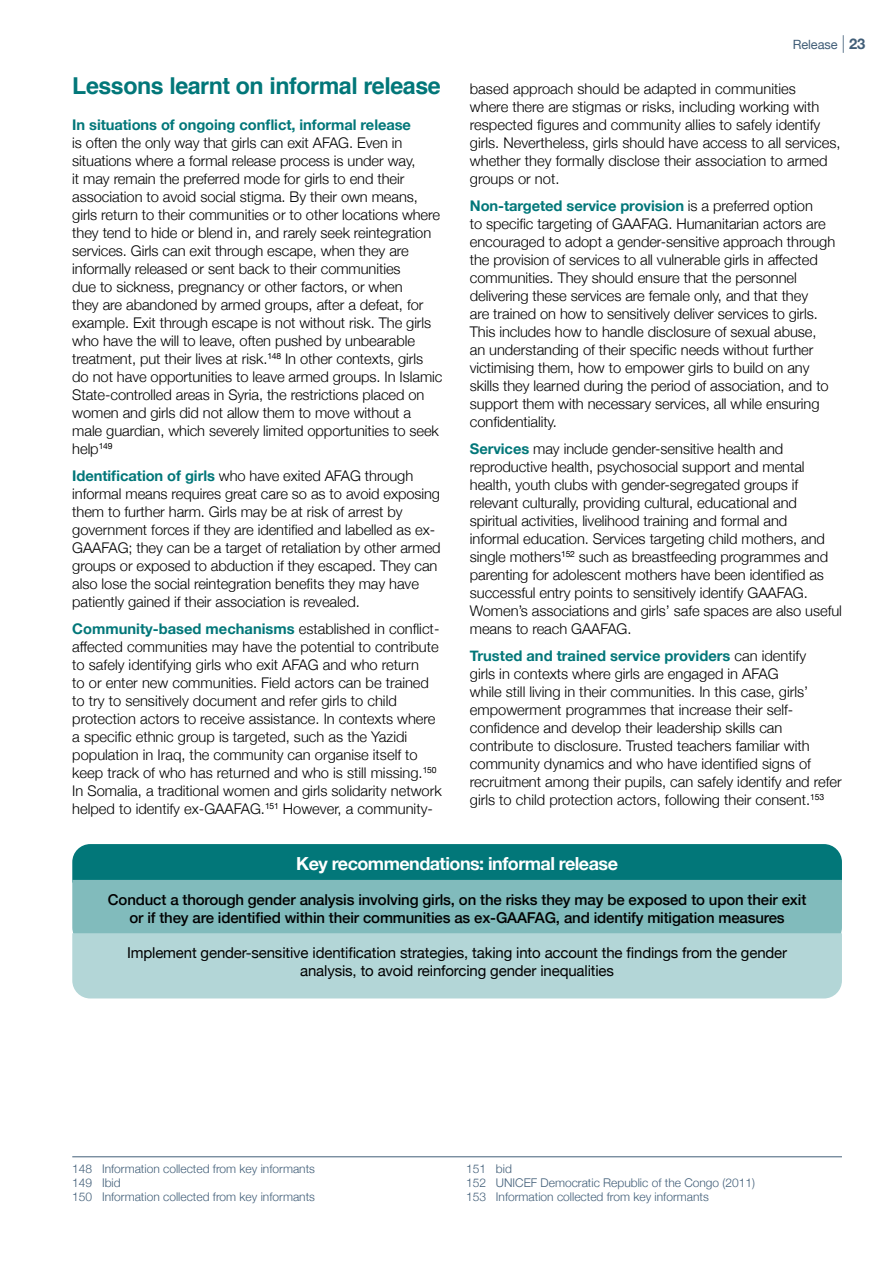
<style>
.page{position:relative;width:893px;height:1263px;background:#fff}
.page>*{position:absolute;margin:0;border:0;box-sizing:border-box;transform-origin:0 0}
.level_1_section_3{font:700 23.25px "Helvetica";letter-spacing:-.02em;color:#027779}
.key_recommendations{font:700 18px "Helvetica Neue";letter-spacing:-.03em;color:#fff}
.kety_recommendations{font:500 15px/18px "Helvetica Neue";letter-spacing:-.01em;color:#000;text-align:center}
.key_recomendations_3{font:15px/18px "Helvetica Neue";letter-spacing:-.01em;color:#000;text-align:center}
.Oskar_-_body_text{font:300 14.7px/18px "Helvetica Neue";letter-spacing:-.005em;color:#000}
.contents_-_level_2{font:12.75px "Helvetica Neue";letter-spacing:-.005em;color:#415e78}
.t1{font:300 12px "Helvetica Neue";color:#415e78}
.s1{font-weight:700;color:#027779}
.s2{font-weight:300;font-size:17.7px}
.s3{font-weight:700;font-size:14.7px}
</style>
<div class="page">
<div style="left:72px;top:844px;width:770px;height:36px;background:#027779"></div>
<div style="left:72px;top:880px;width:770px;height:53px;background:#81bbbc"></div>
<div style="left:72px;top:933px;width:770px;height:65px;background:#b3d6d7"></div>
<hr style="left:72px;top:1156px;width:770px;height:1px;background:#415e78">
<p class="level_1_section_3" style="left:72px;top:67px;width:370px">Lessons learnt on informal release</p>
<p class="Oskar_-_body_text" style="left:72px;top:114px;width:372px"><span class="s1">In situations of ongoing conflict, informal release<br></span>is often the only way that girls can exit AFAG. Even in situations where a formal release process is under way,<br>it may remain the preferred mode for girls to end their association to avoid social stigma. By their own means, girls return to their communities or to other locations where they tend to hide or blend in, and rarely seek reintegration services. Girls can exit through escape, when they are informally released or sent back to their communities<br>due to sickness, pregnancy or other factors, or when<br>they are abandoned by armed groups, after a defeat, for example. Exit through escape is not without risk. The girls who have the will to leave, often pushed by unbearable treatment, put their lives at risk.<sup>148</sup> In other contexts, girls do not have opportunities to leave armed groups. In Islamic State-controlled areas in Syria, the restrictions placed on women and girls did not allow them to move without a male guardian, which severely limited opportunities to seek help<sup>149</sup></p>
<p class="Oskar_-_body_text" style="left:72px;top:465px;width:370px"><span class="s1">Identification of girls</span> who have exited AFAG through informal means requires great care so as to avoid exposing them to further harm. Girls may be at risk of arrest by government forces if they are identified and labelled as ex-GAAFAG; they can be a target of retaliation by other armed groups or exposed to abduction if they escaped. They can also lose the social reintegration benefits they may have patiently gained if their association is revealed.</p>
<p class="Oskar_-_body_text" style="left:72px;top:618px;width:371px"><span class="s1">Community-based mechanisms</span> established in conflict&shy;affected communities may have the potential to contribute to safely identifying girls who exit AFAG and who return<br>to or enter new communities. Field actors can be trained to try to sensitively document and refer girls to child protection actors to receive assistance. In contexts where a specific ethnic group is targeted, such as the Yazidi population in Iraq, the community can organise itself to keep track of who has returned and who is still missing.<sup>150<br></sup>In Somalia, a traditional women and girls solidarity network helped to identify ex-GAAFAG.<sup>151</sup> However, a community-</p>
<p class="contents_-_level_2" style="left:793px;top:35px;width:74px">Release <span class="s2">|</span> <span class="s3">23</span></p>
<p class="Oskar_-_body_text" style="left:470px;top:78px;width:372px">based approach should be adapted in communities<br>where there are stigmas or risks, including working with respected figures and community allies to safely identify girls. Nevertheless, girls should have access to all services, whether they formally disclose their association to armed groups or not.</p>
<p class="Oskar_-_body_text" style="left:470px;top:195px;width:367px"><span class="s1">Non-targeted service provision</span> is a preferred option<br>to specific targeting of GAAFAG. Humanitarian actors are encouraged to adopt a gender-sensitive approach through the provision of services to all vulnerable girls in affected communities. They should ensure that the personnel delivering these services are female only, and that they<br>are trained on how to sensitively deliver services to girls.<br>This includes how to handle disclosure of sexual abuse, an understanding of their specific needs without further victimising them, how to empower girls to build on any skills they learned during the period of association, and to support them with necessary services, all while ensuring confidentiality.</p>
<p class="Oskar_-_body_text" style="left:470px;top:438px;width:374px"><span class="s1">Services</span> may include gender-sensitive health and reproductive health, psychosocial support and mental health, youth clubs with gender-segregated groups if relevant culturally, providing cultural, educational and spiritual activities, livelihood training and formal and<br>informal education. Services targeting child mothers, and single mothers<sup>152</sup> such as breastfeeding programmes and parenting for adolescent mothers have been identified as successful entry points to sensitively identify GAAFAG.<br>Women’s associations and girls’ safe spaces are also useful means to reach GAAFAG.</p>
<p class="Oskar_-_body_text" style="left:470px;top:645px;width:373px"><span class="s1">Trusted and trained service providers</span> can identify<br>girls in contexts where girls are engaged in AFAG<br>while still living in their communities. In this case, girls’ empowerment programmes that increase their self&shy;confidence and develop their leadership skills can contribute to disclosure. Trusted teachers familiar with community dynamics and who have identified signs of recruitment among their pupils, can safely identify and refer girls to child protection actors, following their consent.<sup>153</sup></p>
<p class="key_recommendations" style="left:296px;top:849px;width:323px">Key recommendations: informal release</p>
<p class="kety_recommendations" style="left:108px;top:889px;width:700px">Conduct a thorough gender analysis involving girls, on the risks they may be exposed to upon their exit or if they are identified within their communities as ex-GAAFAG, and identify mitigation measures</p>
<p class="key_recomendations_3" style="left:127px;top:945px;width:662px">Implement gender-sensitive identification strategies, taking into account the findings from the gender analysis, to avoid reinforcing gender inequalities</p>
<p class="t1" style="left:72px;top:1159px;width:244px">148 Information collected from key informants</p>
<p class="t1" style="left:72px;top:1173px;width:50px">149 Ibid</p>
<p class="t1" style="left:72px;top:1187px;width:244px">150 Information collected from key informants</p>
<p class="t1" style="left:466px;top:1159px;width:47px">151 bid</p>
<p class="t1" style="left:466px;top:1173px;width:290px">152 UNICEF Democratic Republic of the Congo (2011)</p>
<p class="t1" style="left:466px;top:1187px;width:244px">153 Information collected from key informants</p>
</div>
